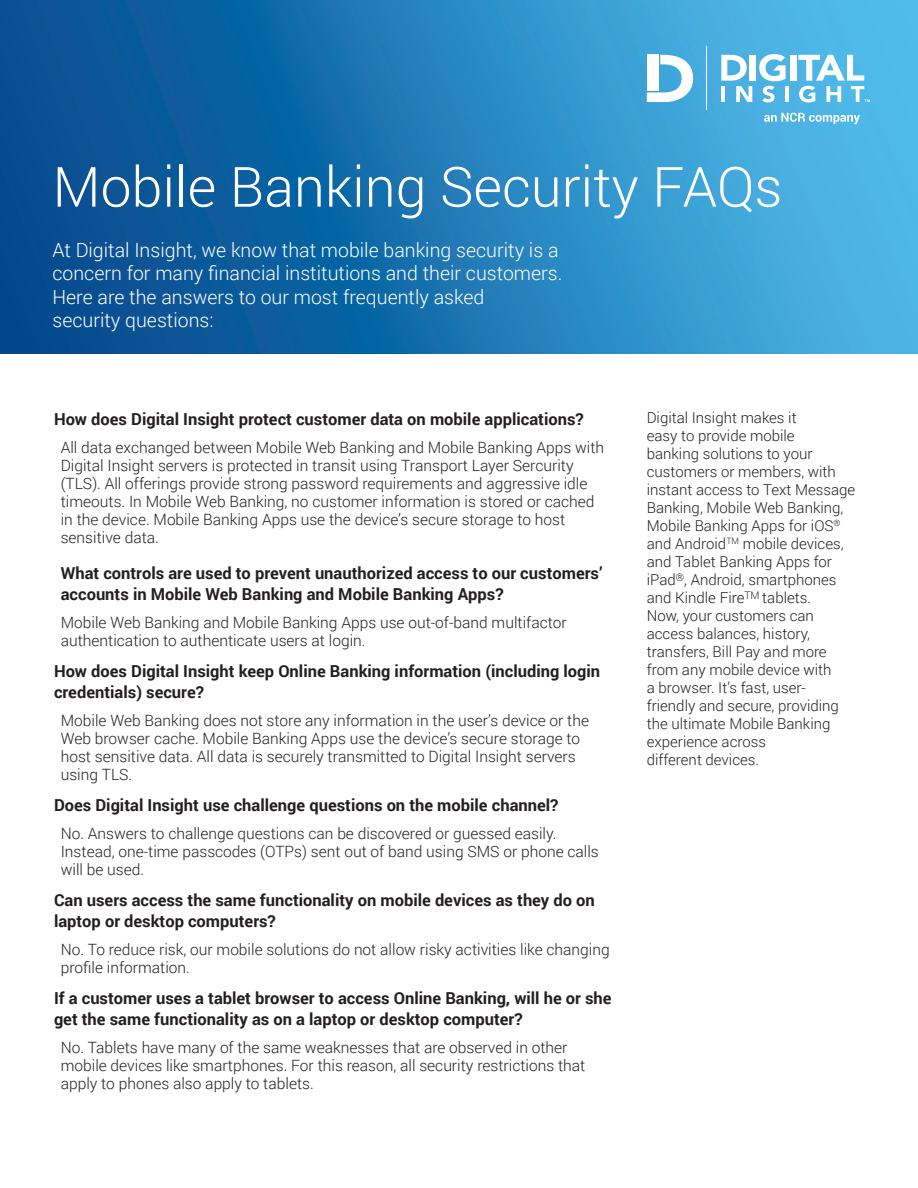
<style>
.page{position:relative;width:918px;height:1188px;background:#fff}
.page>*{position:absolute;margin:0;border:0;box-sizing:border-box;transform-origin:0 0}
.t1{font:300 55.5px "Roboto";color:#fff}
.t2{font:300 19.5px/23.4px "Roboto";color:#fff}
.t3{font:700 16.5px/21px "Roboto";color:#231f20}
.t4{font:300 15.6px/18px "Roboto";color:#231f20}
.t5{font:300 15px/18px "Roboto";color:#231f20}
</style>
<div class="page">
<img style="left:0;top:0;width:918px;height:353px">
<svg style="left:647px;top:55px;width:46px;height:47px"></svg>
<hr style="left:706px;top:47px;width:1px;height:63px;background:#fff">
<div style="left:750px;top:55px;width:6px;height:26px;background:#fff"></div>
<div style="left:790px;top:55px;width:6px;height:26px;background:#fff"></div>
<svg style="left:721px;top:55px;width:31px;height:47px"></svg>
<svg style="left:759px;top:54px;width:27px;height:48px"></svg>
<hr style="left:785px;top:86px;width:4px;height:16px;background:#fff">
<svg style="left:798px;top:55px;width:72px;height:47px"></svg>
<svg style="left:764px;top:113px;width:96px;height:11px"></svg>
<h1 class="t1" style="left:52px;top:148px;width:732px">Mobile Banking Security FAQs</h1>
<p class="t2" style="left:52px;top:238px;width:511px">At Digital Insight, we know that mobile banking security is a concern for many financial institutions and their customers.<br>Here are the answers to our most frequently asked<br>security questions:</p>
<p class="t3" style="left:54px;top:408px;width:531px">How does Digital Insight protect customer data on mobile applications?</p>
<p class="t4" style="left:61px;top:438px;width:545px">All data exchanged between Mobile Web Banking and Mobile Banking Apps with Digital Insight servers is protected in transit using Transport Layer Sercurity (TLS). All offerings provide strong password requirements and aggressive idle timeouts. In Mobile Web Banking, no customer information is stored or cached in the device. Mobile Banking Apps use the device’s secure storage to host sensitive data.</p>
<p class="t3" style="left:61px;top:562px;width:543px">What controls are used to prevent unauthorized access to our customers’ accounts in Mobile Web Banking and Mobile Banking Apps?</p>
<p class="t4" style="left:61px;top:613px;width:507px">Mobile Web Banking and Mobile Banking Apps use out-of-band multifactor authentication to authenticate users at login.</p>
<p class="t3" style="left:54px;top:660px;width:548px">How does Digital Insight keep Online Banking information (including login credentials) secure?</p>
<p class="t4" style="left:61px;top:711px;width:530px">Mobile Web Banking does not store any information in the user’s device or the Web browser cache. Mobile Banking Apps use the device’s secure storage to host sensitive data. All data is securely transmitted to Digital Insight servers using TLS.</p>
<p class="t3" style="left:54px;top:794px;width:506px">Does Digital Insight use challenge questions on the mobile channel?</p>
<p class="t4" style="left:61px;top:824px;width:540px">No. Answers to challenge questions can be discovered or guessed easily.<br>Instead, one-time passcodes (OTPs) sent out of band using SMS or phone calls will be used.</p>
<p class="t3" style="left:54px;top:889px;width:542px">Can users access the same functionality on mobile devices as they do on laptop or desktop computers?</p>
<p class="t4" style="left:61px;top:940px;width:550px">No. To reduce risk, our mobile solutions do not allow risky activities like changing profile information.</p>
<p class="t3" style="left:54px;top:987px;width:559px">If a customer uses a tablet browser to access Online Banking, will he or she get the same functionality as on a laptop or desktop computer?</p>
<p class="t4" style="left:61px;top:1038px;width:526px">No. Tablets have many of the same weaknesses that are observed in other mobile devices like smartphones. For this reason, all security restrictions that apply to phones also apply to tablets.</p>
<p class="t5" style="left:647px;top:408px;width:210px">Digital Insight makes it<br>easy to provide mobile<br>banking solutions to your customers or members, with instant access to Text Message<br>Banking, Mobile Web Banking,<br>Mobile Banking Apps for iOS<sup>® </sup>and Android<sup>TM</sup> mobile devices, and Tablet Banking Apps for iPad<sup>®</sup>, Android, smartphones and Kindle Fire<sup>TM</sup> tablets.<br>Now, your customers can access balances, history, transfers, Bill Pay and more from any mobile device with<br>a browser. It’s fast, user&shy;friendly and secure, providing the ultimate Mobile Banking experience across<br>different devices.</p>
</div>
